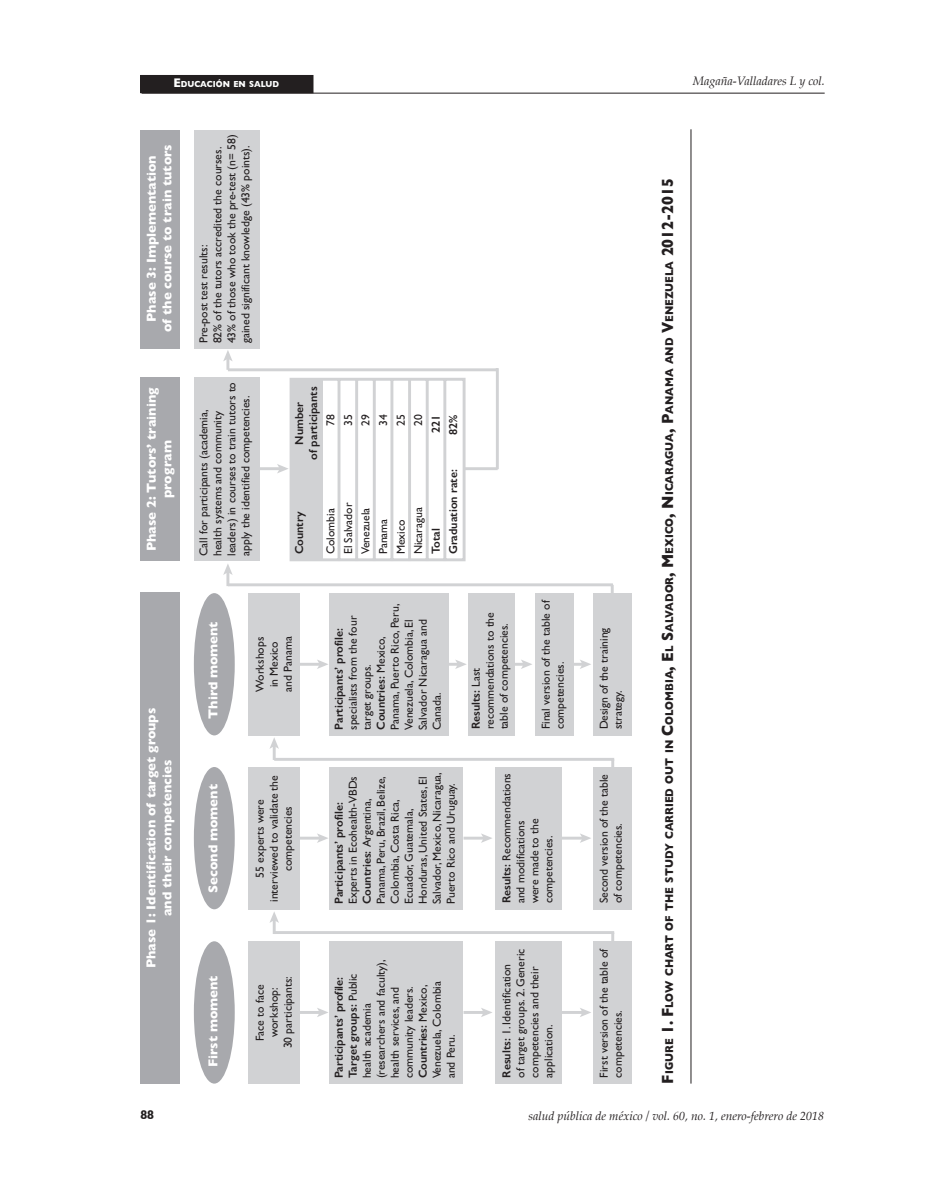
<style>
.page{position:relative;width:936px;height:1191px;background:#fff}
.page>*{position:absolute;margin:0;border:0;box-sizing:border-box;transform-origin:0 0}
.t1{font:700 13.2px/15.8px "Gill Sans";color:#fff;text-align:center}
.t2{font:700 12.75px "Gill Sans";color:#231f20;scale:.9 1}
.t3{font:italic 12px "Palatino";color:#231f20}
.t4{font:11.7px/14px "Gill Sans";color:#231f20}
.t5{font:600 11.7px/14px "Gill Sans";color:#231f20;text-align:center}
.TIT_FIGURA{font:700 11.55px "Gill Sans";color:#231f20;scale:.9 1}
.t6{font:700 8.85px "Gill Sans";color:#fff;scale:.9 1}
.s1{font-size:12.75px}
.s2{font-weight:600}
.s3{font-size:16.5px}
</style>
<div class="page">
<div style="left:141px;top:75px;width:172px;height:18px;background:#231f20"></div>
<hr style="left:142px;top:93px;width:682px;height:1px;background:#231f20">
<div style="left:329px;top:767px;width:134px;height:142px;background:#d1d2d4"></div>
<div style="left:249px;top:767px;width:51px;height:142px;background:#d1d2d4"></div>
<div style="left:194px;top:767px;width:41px;height:142px;background:#a8a9ad;border-radius:50%"></div>
<hr style="left:463px;top:836px;width:21px;height:3px;background:#d1d2d4">
<svg style="left:481px;top:833px;width:11px;height:10px"></svg>
<div style="left:495px;top:767px;width:66px;height:142px;background:#d1d2d4"></div>
<hr style="left:560px;top:836px;width:23px;height:3px;background:#d1d2d4">
<svg style="left:579px;top:833px;width:12px;height:10px"></svg>
<div style="left:593px;top:767px;width:38px;height:142px;background:#d1d2d4"></div>
<hr style="left:299px;top:836px;width:21px;height:3px;background:#d1d2d4">
<svg style="left:317px;top:833px;width:11px;height:10px"></svg>
<div style="left:329px;top:941px;width:134px;height:142px;background:#d1d2d4"></div>
<div style="left:249px;top:941px;width:51px;height:142px;background:#d1d2d4"></div>
<div style="left:194px;top:941px;width:41px;height:142px;background:#a8a9ad;border-radius:50%"></div>
<hr style="left:463px;top:1011px;width:21px;height:3px;background:#d1d2d4">
<svg style="left:481px;top:1008px;width:11px;height:9px"></svg>
<div style="left:495px;top:941px;width:66px;height:142px;background:#d1d2d4"></div>
<hr style="left:560px;top:1011px;width:23px;height:3px;background:#d1d2d4">
<svg style="left:580px;top:1008px;width:11px;height:9px"></svg>
<div style="left:593px;top:941px;width:38px;height:142px;background:#d1d2d4"></div>
<hr style="left:299px;top:1011px;width:21px;height:3px;background:#d1d2d4">
<svg style="left:317px;top:1008px;width:11px;height:9px"></svg>
<div style="left:329px;top:593px;width:119px;height:142px;background:#d1d2d4"></div>
<div style="left:249px;top:593px;width:51px;height:142px;background:#d1d2d4"></div>
<div style="left:194px;top:593px;width:41px;height:142px;background:#a8a9ad;border-radius:50%"></div>
<svg style="left:448px;top:659px;width:19px;height:10px"></svg>
<div style="left:467px;top:593px;width:47px;height:142px;background:#d1d2d4"></div>
<svg style="left:514px;top:659px;width:18px;height:10px"></svg>
<div style="left:593px;top:593px;width:38px;height:142px;background:#d1d2d4"></div>
<div style="left:535px;top:593px;width:38px;height:142px;background:#d1d2d4"></div>
<svg style="left:573px;top:659px;width:18px;height:10px"></svg>
<hr style="left:299px;top:663px;width:21px;height:3px;background:#d1d2d4">
<svg style="left:317px;top:660px;width:11px;height:9px"></svg>
<hr style="left:273px;top:919px;width:3px;height:15px;background:#d1d2d4">
<svg style="left:269px;top:912px;width:10px;height:11px"></svg>
<hr style="left:274px;top:931px;width:340px;height:3px;background:#d1d2d4">
<svg style="left:611px;top:934px;width:3px;height:7px"></svg>
<hr style="left:273px;top:745px;width:3px;height:15px;background:#d1d2d4">
<svg style="left:269px;top:738px;width:10px;height:11px"></svg>
<hr style="left:274px;top:758px;width:340px;height:3px;background:#d1d2d4">
<svg style="left:611px;top:761px;width:3px;height:6px"></svg>
<div style="left:140px;top:592px;width:40px;height:491px;background:#a8a9ad"></div>
<hr style="left:226px;top:571px;width:3px;height:15px;background:#d1d2d4">
<svg style="left:223px;top:564px;width:10px;height:11px"></svg>
<hr style="left:228px;top:583px;width:385px;height:3px;background:#d1d2d4">
<svg style="left:610px;top:586px;width:3px;height:7px"></svg>
<div style="left:194px;top:378px;width:66px;height:183px;background:#d1d2d4"></div>
<div style="left:194px;top:130px;width:66px;height:218px;background:#d1d2d4"></div>
<svg style="left:223px;top:350px;width:10px;height:20px"></svg>
<hr style="left:228px;top:368px;width:269px;height:3px;background:#d1d2d4">
<hr style="left:496px;top:368px;width:3px;height:101px;background:#d1d2d4">
<hr style="left:259px;top:467px;width:21px;height:3px;background:#d1d2d4">
<svg style="left:277px;top:378px;width:189px;height:184px"></svg>
<hr style="left:463px;top:467px;width:34px;height:3px;background:#d1d2d4">
<div style="left:140px;top:377px;width:40px;height:184px;background:#a8a9ad"></div>
<div style="left:140px;top:130px;width:40px;height:218px;background:#a8a9ad"></div>
<hr style="left:690px;top:129px;width:1px;height:954px;background:#231f20">
<p class="t6" style="left:173px;top:77px;width:119px"><span class="s1">E</span>DUCACIÓN EN SALUD</p>
<p class="t1" style="left:143px;top:332px;width:189px;rotate:-90deg">Phase 3: Implementation<br>of the course to train tutors</p>
<p class="t1" style="left:143px;top:551px;width:165px;rotate:-90deg">Phase 2: Tutors’ training program</p>
<p class="t1" style="left:143px;top:968px;width:262px;rotate:-90deg">Phase 1: Identification of target groups and their competencies</p>
<p class="t4" style="left:196px;top:343px;width:210px;rotate:-90deg">Pre-post test results:<br>82% of the tutors accredited the courses.<br>43% of those who took the pre-test (n= 58) gained significant knowledge (43% points).</p>
<p class="t4" style="left:196px;top:556px;width:175px;rotate:-90deg">Call for participants (academia, health systems and community leaders) in courses to train tutors to apply the identified competencies.</p>
<p class="t5" style="left:292px;top:460px;width:74px;rotate:-90deg">Number<br>of participants</p>
<p class="t4" style="left:323px;top:426px;width:13px;rotate:-90deg">78</p>
<p class="t4" style="left:341px;top:426px;width:13px;rotate:-90deg">35</p>
<p class="t4" style="left:358px;top:426px;width:13px;rotate:-90deg">29</p>
<p class="t4" style="left:376px;top:426px;width:13px;rotate:-90deg">34</p>
<p class="t4" style="left:393px;top:426px;width:13px;rotate:-90deg">25</p>
<p class="t4" style="left:411px;top:426px;width:13px;rotate:-90deg">20</p>
<p class="t5" style="left:428px;top:433px;width:20px;rotate:-90deg">221</p>
<p class="t5" style="left:292px;top:554px;width:44px;rotate:-90deg">Country</p>
<p class="t4" style="left:323px;top:554px;width:48px;rotate:-90deg">Colombia</p>
<p class="t4" style="left:341px;top:554px;width:53px;rotate:-90deg">El Salvador</p>
<p class="t4" style="left:358px;top:554px;width:48px;rotate:-90deg">Venezuela</p>
<p class="t4" style="left:376px;top:554px;width:37px;rotate:-90deg">Panama</p>
<p class="t4" style="left:393px;top:554px;width:36px;rotate:-90deg">Mexico</p>
<p class="t4" style="left:411px;top:554px;width:49px;rotate:-90deg">Nicaragua</p>
<p class="t5" style="left:428px;top:554px;width:28px;rotate:-90deg">Total</p>
<p class="t5" style="left:446px;top:435px;width:22px;rotate:-90deg">82%</p>
<p class="t5" style="left:446px;top:554px;width:86px;rotate:-90deg">Graduation rate:</p>
<p class="t4" style="left:332px;top:730px;width:127px;rotate:-90deg"><span class="s2">Participants’ profile: </span>specialists from the four target groups.<br><span class="s2">Countries:</span> Mexico,<br>Panama, Puerto Rico, Peru,<br>Venezuela, Colombia, El<br>Salvador Nicaragua and<br>Canada.</p>
<p class="t1" style="left:205px;top:719px;width:99px;rotate:-90deg">Third moment</p>
<p class="t4" style="left:468px;top:729px;width:119px;rotate:-90deg"><span class="s2">Results:</span> Last recommendations to the table of competencies.</p>
<p class="t4" style="left:253px;top:692px;width:57px;text-align:center;rotate:-90deg">Workshops in Mexico and Panama</p>
<p class="t4" style="left:539px;top:729px;width:131px;rotate:-90deg">Final version of the table of competencies.</p>
<p class="t4" style="left:596px;top:729px;width:103px;rotate:-90deg">Design of the training strategy.</p>
<p class="t4" style="left:332px;top:904px;width:134px;rotate:-90deg"><span class="s2">Participants’ profile:<br></span>Experts in Ecohealth-VBDs<br><span class="s2">Countries:</span> Argentina,<br>Panama, Peru, Brazil, Belize,<br>Colombia, Costa Rica,<br>Ecuador, Guatemala,<br>Honduras, United States, El<br>Salvador, Mexico, Nicaragua,<br>Puerto Rico and Uruguay.</p>
<p class="t1" style="left:205px;top:892px;width:110px;rotate:-90deg">Second moment</p>
<p class="t4" style="left:499px;top:903px;width:132px;rotate:-90deg"><span class="s2">Results:</span> Recommendations and modifications<br>were made to the competencies.</p>
<p class="t4" style="left:596px;top:903px;width:131px;rotate:-90deg">Second version of the table of competencies.</p>
<p class="t4" style="left:253px;top:902px;width:128px;text-align:center;rotate:-90deg">55 experts were interviewed to validate the competencies</p>
<p class="t1" style="left:205px;top:1067px;width:93px;rotate:-90deg">First moment</p>
<p class="t4" style="left:253px;top:1048px;width:74px;text-align:center;rotate:-90deg">Face to face workshop:<br>30 participants:</p>
<p class="t4" style="left:332px;top:1078px;width:120px;rotate:-90deg"><span class="s2">Participants’ profile:<br>Target groups:</span> Public health academia (researchers and faculty), health services, and community leaders.<br><span class="s2">Countries:</span> Mexico,<br>Venezuela, Colombia<br>and Peru.</p>
<p class="t4" style="left:499px;top:1077px;width:130px;rotate:-90deg"><span class="s2">Results:</span> 1. Identification<br>of target groups. 2. Generic competencies and their application.</p>
<p class="t4" style="left:596px;top:1077px;width:131px;rotate:-90deg">First version of the table of competencies.</p>
<p class="t3" style="left:692px;top:74px;width:134px">Magaña-Valladares L y col.</p>
<p class="TIT_FIGURA" style="left:660px;top:1083px;width:1007px;rotate:-90deg"><span class="s3">F</span>IGURE <span class="s3">1. F</span>LOW CHART OF THE STUDY CARRIED OUT IN <span class="s3">C</span>OLOMBIA<span class="s3">, E</span> L <span class="s3">S</span>ALVADOR<span class="s3">, M</span> EXICO<span class="s3">, N</span> ICARAGUA<span class="s3">, P</span>ANAMA AND <span class="s3">V</span>ENEZUELA <span class="s3">2012-2015</span></p>
<p class="t2" style="left:140px;top:1105px;width:17px">88</p>
<p class="t3" style="left:528px;top:1109px;width:297px">salud pública de méxico / vol. 60, no. 1, enero-febrero de 2018</p>
</div>
